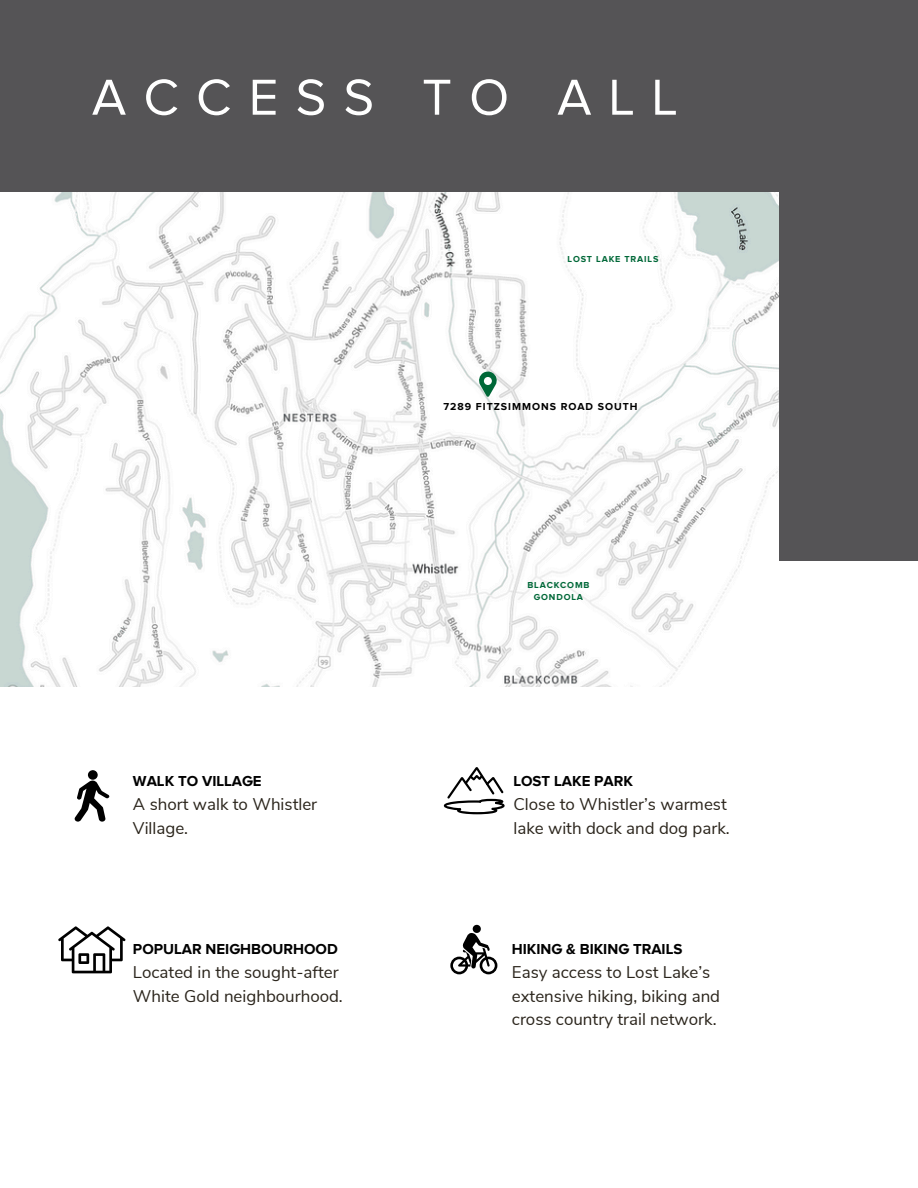
<style>
.page{position:relative;width:918px;height:1188px;background:#fff}
.page>*{position:absolute;margin:0;border:0;box-sizing:border-box;transform-origin:0 0}
.t1{font:52.35px "Proxima Nova";letter-spacing:.33em;color:#fff}
.t2{font:16.95px/23.7px "Nunito Sans";color:#2a241b}
.t3{font:700 15px "Proxima Nova A";color:#000}
.t4{font:700 10.5px "Proxima Nova A";letter-spacing:.095em;color:#000}
.t5{font:700 9px "Proxima Nova A";letter-spacing:.095em;color:#006838}
</style>
<div class="page">
<div style="left:0;top:0;width:917px;height:560px;background:#555456"></div>
<img style="left:0;top:192px;width:778px;height:494px">
<svg style="left:450px;top:925px;width:47px;height:49px"></svg>
<svg style="left:478px;top:371px;width:20px;height:26px"></svg>
<div style="left:88px;top:770px;width:10px;height:10px;background:#000;border-radius:50%"></div>
<svg style="left:75px;top:780px;width:34px;height:42px"></svg>
<svg style="left:58px;top:926px;width:67px;height:47px"></svg>
<svg style="left:444px;top:767px;width:61px;height:47px"></svg>
<p class="t1" style="left:92px;top:68px;width:587px">ACCESS TO ALL</p>
<h3 class="t5" style="left:568px;top:253px;width:92px">LOST LAKE TRAILS</h3>
<p class="t4" style="left:443px;top:401px;width:196px">7289 FITZSIMMONS ROAD SOUTH</p>
<h2 class="t3" style="left:133px;top:772px;width:130px">WALK TO VILLAGE</h2>
<h3 class="t2" style="left:133px;top:792px;width:186px">A short walk to Whistler<br>Village.</h3>
<p class="t3" style="left:133px;top:940px;width:206px">POPULAR NEIGHBOURHOOD</p>
<p class="t2" style="left:133px;top:961px;width:211px">Located in the sought-after<br>White Gold neighbourhood.</p>
<h2 class="t5" style="left:527px;top:580px;width:64px">BLACKCOMB</h2>
<p class="t5" style="left:534px;top:592px;width:51px">GONDOLA</p>
<h4 class="t3" style="left:513px;top:772px;width:121px">LOST LAKE PARK</h4>
<p class="t2" style="left:513px;top:792px;width:218px">Close to Whistler’s warmest lake with dock and dog park.</p>
<h1 class="t3" style="left:512px;top:941px;width:172px">HIKING &amp; BIKING TRAILS</h1>
<p class="t2" style="left:512px;top:961px;width:210px">Easy access to Lost Lake’s extensive hiking, biking and cross country trail network.</p>
</div>
